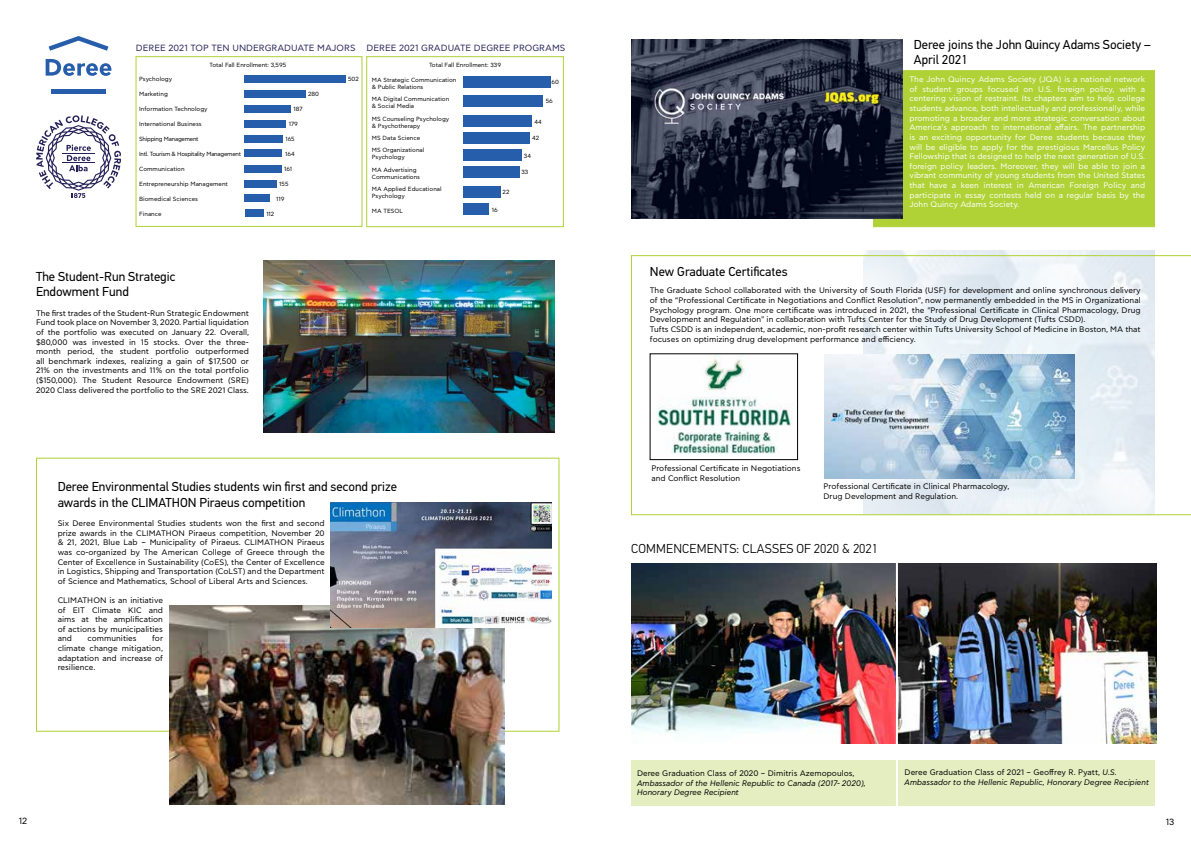
<style>
.page{position:relative;width:1191px;height:842px;background:#fff}
.page>*{position:absolute;margin:0;border:0;box-sizing:border-box;transform-origin:0 0}
.t1{font:13px/15.6px "PFDIN Text Pro";color:#000}
.t2{font:300 13px "PFDIN Text Pro";letter-spacing:.02em;color:#000}
.t3{font:9px "CF Asty Std";color:#252158}
.t4{font:9px "CF Asty Std";color:#000}
.t5{font:8px/9.6px "CF Asty Std";color:#000;text-align:justify}
.t6{font:8px/9.6px "CF Asty Std";color:#fff;text-align:justify}
.t7{font:italic 8px/9.6px "CF Asty Std";color:#000}
.t8{font:6px/7.2px "CF Asty Std";color:#000}
.t9{font:6px "CF Asty Std";letter-spacing:-.04em;color:#000}
.s1{font-style:normal}
</style>
<div class="page">
<svg style="left:36px;top:115px;width:85px;height:83px"></svg>
<hr style="left:63px;top:153px;width:32px;height:1px;background:#252158">
<hr style="left:63px;top:163px;width:32px;height:1px;background:#252158">
<svg style="left:46px;top:59px;width:65px;height:17px"></svg>
<svg style="left:49px;top:36px;width:59px;height:15px"></svg>
<hr style="left:51px;top:90px;width:55px;height:4px;background:#265eac">
<div style="left:873px;top:70px;width:282px;height:157px;background:#b0d236;border:1px solid #b0d236"></div>
<img style="left:632px;top:39px;width:270px;height:180px">
<img style="left:169px;top:606px;width:335px;height:198px">
<img style="left:263px;top:260px;width:291px;height:172px">
<img style="left:331px;top:503px;width:221px;height:124px">
<div style="left:631px;top:761px;width:524px;height:45px;background:#e4eec0"></div>
<img style="left:631px;top:564px;width:265px;height:179px">
<img style="left:898px;top:563px;width:258px;height:180px">
<hr style="left:896px;top:554px;width:2px;height:272px;background:#fff">
<svg style="left:631px;top:255px;width:560px;height:260px"></svg>
<div style="left:135px;top:56px;width:227px;height:171px;border:1px solid #b0d236"></div>
<div style="left:366px;top:56px;width:198px;height:171px;border:1px solid #b0d236"></div>
<div style="left:245px;top:75px;width:101px;height:8px;background:#265eac"></div>
<div style="left:244px;top:90px;width:62px;height:8px;background:#265eac"></div>
<div style="left:244px;top:105px;width:47px;height:8px;background:#265eac"></div>
<div style="left:244px;top:120px;width:42px;height:8px;background:#265eac"></div>
<div style="left:244px;top:135px;width:39px;height:8px;background:#265eac"></div>
<div style="left:244px;top:149px;width:38px;height:8px;background:#265eac"></div>
<div style="left:244px;top:165px;width:38px;height:8px;background:#265eac"></div>
<div style="left:244px;top:194px;width:26px;height:8px;background:#265eac"></div>
<div style="left:244px;top:209px;width:19px;height:8px;background:#265eac"></div>
<div style="left:463px;top:76px;width:87px;height:11px;background:#265eac"></div>
<div style="left:463px;top:96px;width:80px;height:11px;background:#265eac"></div>
<div style="left:463px;top:115px;width:69px;height:12px;background:#265eac"></div>
<div style="left:463px;top:133px;width:66px;height:11px;background:#265eac"></div>
<div style="left:463px;top:149px;width:59px;height:12px;background:#265eac"></div>
<div style="left:463px;top:166px;width:56px;height:12px;background:#265eac"></div>
<div style="left:463px;top:186px;width:37px;height:12px;background:#265eac"></div>
<div style="left:244px;top:180px;width:33px;height:8px;background:#265eac"></div>
<div style="left:463px;top:204px;width:26px;height:11px;background:#265eac"></div>
<p class="t3" style="left:136px;top:43px;width:431px">DEREE 2021 TOP TEN UNDERGRADUATE MAJORS DEREE 2021 GRADUATE DEGREE PROGRAMS</p>
<p class="t8" style="left:209px;top:61px;width:78px">Total Fall Enrollment: 3,595</p>
<p class="t8" style="left:429px;top:61px;width:73px">Total Fall Enrollment: 339</p>
<p class="t8" style="left:139px;top:76px;width:34px">Psychology</p>
<p class="t8" style="left:348px;top:76px;width:12px">502</p>
<p class="t8" style="left:139px;top:91px;width:30px">Marketing</p>
<p class="t8" style="left:308px;top:91px;width:12px">280</p>
<p class="t8" style="left:139px;top:106px;width:70px">Information Technology</p>
<p class="t8" style="left:293px;top:106px;width:11px">187</p>
<p class="t8" style="left:139px;top:121px;width:64px">International Business</p>
<p class="t8" style="left:289px;top:121px;width:11px">179</p>
<p class="t9" style="left:139px;top:136px;width:61px">Shipping Management</p>
<p class="t8" style="left:286px;top:136px;width:10px">165</p>
<p class="t9" style="left:139px;top:151px;width:103px">Intl. Tourism &amp; Hospitality Management</p>
<p class="t8" style="left:285px;top:151px;width:11px">164</p>
<p class="t8" style="left:139px;top:166px;width:47px">Communication</p>
<p class="t8" style="left:284px;top:166px;width:9px">161</p>
<p class="t8" style="left:139px;top:181px;width:90px">Entrepreneurship Management</p>
<p class="t8" style="left:279px;top:181px;width:11px">155</p>
<p class="t8" style="left:139px;top:196px;width:60px">Biomedical Sciences</p>
<p class="t8" style="left:276px;top:196px;width:10px">119</p>
<p class="t8" style="left:139px;top:211px;width:24px">Finance</p>
<p class="t8" style="left:266px;top:211px;width:9px">112</p>
<p class="t8" style="left:372px;top:76px;width:86px">MA Strategic Communication &amp; Public Relations</p>
<p class="t8" style="left:551px;top:79px;width:9px">60</p>
<p class="t8" style="left:372px;top:96px;width:79px">MA Digital Communication &amp; Social Media</p>
<p class="t8" style="left:546px;top:98px;width:9px">56</p>
<p class="t8" style="left:372px;top:115px;width:79px">MS Counseling Psychology</p>
<p class="t8" style="left:534px;top:118px;width:9px">44</p>
<p class="t8" style="left:372px;top:120px;width:50px;line-height:12.2px">&amp; Psychotherapy<br>MS Data Science</p>
<p class="t8" style="left:532px;top:135px;width:9px">42</p>
<p class="t8" style="left:372px;top:147px;width:54px">MS Organizational<br>Psychology</p>
<p class="t8" style="left:524px;top:152px;width:9px">34</p>
<p class="t8" style="left:372px;top:166px;width:50px">MA Advertising<br>Communications</p>
<p class="t8" style="left:521px;top:168px;width:8px">33</p>
<p class="t8" style="left:372px;top:186px;width:71px">MA Applied Educational<br>Psychology</p>
<p class="t8" style="left:502px;top:189px;width:8px">22</p>
<p class="t8" style="left:372px;top:207px;width:33px">MA TESOL</p>
<p class="t8" style="left:492px;top:206px;width:8px">16</p>
<h1 class="t1" style="left:36px;top:269px;width:141px">The Student-Run Strategic<br>Endowment Fund</h1>
<p class="t5" style="left:36px;top:309px;width:214px">The first trades of the Student-Run Strategic Endowment Fund took place on November 3, 2020. Partial liquidation of the portfolio was executed on January 22. Overall, $80,000 was invested in 15 stocks. Over the three&shy;month period, the student portfolio outperformed all benchmark indexes, realizing a gain of $17,500 or 21% on the investments and 11% on the total portfolio ($150,000). The Student Resource Endowment (SRE)<br>2020 Class delivered the portfolio to the SRE 2021 Class.</p>
<h1 class="t1" style="left:58px;top:479px;width:341px">Deree Environmental Studies students win first and second prize awards in the CLIMATHON Piraeus competition</h1>
<p class="t5" style="left:58px;top:519px;width:268px">Six Deree Environmental Studies students won the first and second prize awards in the CLIMATHON Piraeus competition, November 20 &amp; 21, 2021, Blue Lab – Municipality of Piraeus. CLIMATHON Piraeus was co-organized by The American College of Greece through the Center of Excellence in Sustainability (CoES), the Center of Excellence in Logistics, Shipping and Transportation (CoLST) and the Department of Science and Mathematics, School of Liberal Arts and Sciences.</p>
<p class="t5" style="left:58px;top:596px;width:107px">CLIMATHON is an initiative of EIT Climate KIC and aims at the amplification of actions by municipalities and</p>
<p class="t5" style="left:58px;top:634px;width:107px;text-indent:94px">for climate change mitigation, adaptation and increase of resilience.</p>
<p class="t5" style="left:87px;top:634px;width:51px">communities</p>
<p class="t4" style="left:19px;top:816px;width:10px">12</p>
<h1 class="t1" style="left:914px;top:36px;width:238px">Deree joins the John Quincy Adams Society –<br>April 2021</h1>
<p class="t6" style="left:909px;top:75px;width:237px">The John Quincy Adams Society (JQA) is a national network of student groups focused on U.S. foreign policy, with a centering vision of restraint. Its chapters aim to help college students advance, both intellectually and professionally, while promoting a broader and more strategic conversation about America’s approach to international affairs. The partnership is an exciting opportunity for Deree students because they will be eligible to apply for the prestigious Marcellus Policy Fellowship that is designed to help the next generation of U.S. foreign policy leaders. Moreover, they will be able to join a vibrant community of young students from the United States that have a keen interest in American Foreign Policy and participate in essay contests held on a regular basis by the John Quincy Adams Society.</p>
<h1 class="t1" style="left:650px;top:264px;width:139px">New Graduate Certificates</h1>
<p class="t5" style="left:650px;top:286px;width:492px;text-align:left">The Graduate School collaborated with the University of South Florida (USF) for development and online synchronous delivery of the “Professional Certificate in Negotiations and Conflict Resolution”, now permanently embedded in the MS in Organizational Psychology program. One more certificate was introduced in 2021, the "Professional Certificate in Clinical Pharmacology, Drug Development and Regulation" in collaboration with Tufts Center for the Study of Drug Development (Tufts CSDD).<br>Tufts CSDD is an independent, academic, non-profit research center within Tufts University School of Medicine in Boston, MA that focuses on optimizing drug development performance and efficiency.</p>
<p class="t5" style="left:651px;top:464px;width:151px">Professional Certificate in Negotiations and Conflict Resolution</p>
<p class="t5" style="left:823px;top:482px;width:187px">Professional Certificate in Clinical Pharmacology,<br>Drug Development and Regulation.</p>
<h1 class="t2" style="left:631px;top:541px;width:248px">COMMENCEMENTS: CLASSES OF 2020 &amp; 2021</h1>
<p class="t5" style="left:637px;top:769px;width:219px">Deree Graduation Class of 2020 – Dimitris Azemopoulos,</p>
<p class="t7" style="left:637px;top:778px;width:230px">Ambassador of the Hellenic Republic to Canada (2017-2020),<br>Honorary Degree Recipient</p>
<p class="t7" style="left:904px;top:768px;width:246px"><span class="s1">Deree Graduation Class of 2021 – Geoffrey R. Pyatt,</span> U.S.<br>Ambassador to the Hellenic Republic, Honorary Degree Recipient</p>
<p class="t4" style="left:1165px;top:817px;width:10px">13</p>
</div>
